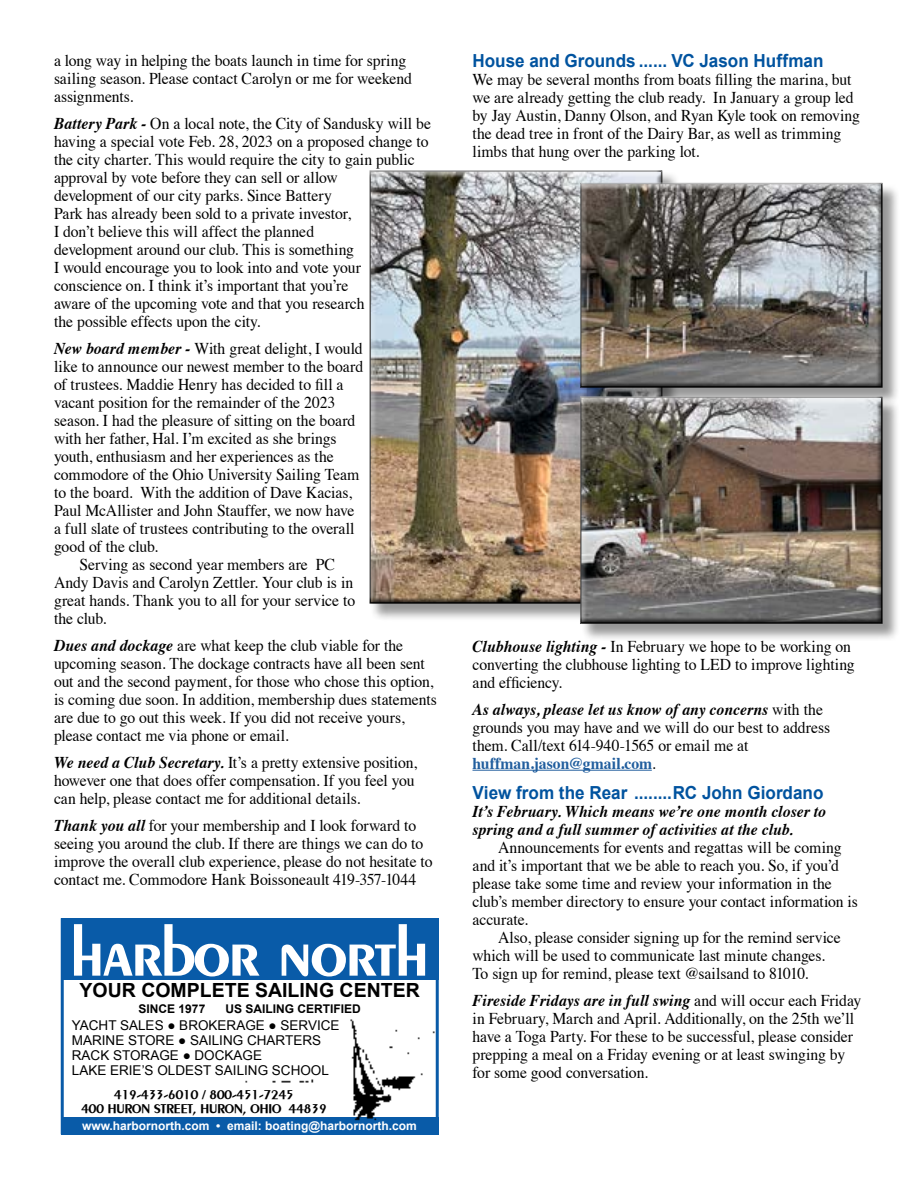
<style>
.page{position:relative;width:918px;height:1188px;background:#fff}
.page>*{position:absolute;margin:0;border:0;box-sizing:border-box;transform-origin:0 0}
.t1{font:700 72px "Pare";color:#fff}
.t2{font:700 19.5px "Arial";color:#000}
.t3{font:700 18px "Arial";color:#00539f;scale:.95 1}
.t4{font:16.5px/18px "Times";letter-spacing:-.005em;color:#000;scale:.95 1}
.t5{font:italic 700 16.5px/18px "Times";letter-spacing:.005em;color:#000;scale:.95 1}
.t6{font:13.5px/15px "Arial";color:#000}
.t7{font:700 13.5px/13.5px "Pare";color:#000;text-align:center}
.t8{font:700 12px "Arial";color:#fff}
.t9{font:700 12px "Arial";color:#000}
.s1{font-weight:700;font-style:italic}
.s2{font-weight:700;color:#215e9e}
</style>
<div class="page">
<hr style="left:472px;top:770px;width:180px;height:1px;background:#215e9e">
<div style="left:61px;top:1117px;width:377px;height:17px;background:#095ba8"></div>
<img style="left:245px;top:1018px;width:194px;height:104px">
<div style="left:61px;top:918px;width:378px;height:62px;background:#095ba8"></div>
<div style="left:371px;top:172px;width:309px;height:450px;background:#000;opacity:.41"></div>
<div style="left:365px;top:166px;width:305px;height:438px;background:#000;opacity:.75"></div>
<div style="left:582px;top:184px;width:318px;height:221px;background:#000;opacity:.41"></div>
<div style="left:573px;top:175px;width:316px;height:214px;background:#fff;opacity:.75"></div>
<div style="left:576px;top:178px;width:314px;height:211px;background:#000;opacity:.75"></div>
<div style="left:582px;top:398px;width:318px;height:243px;background:#000;opacity:.41"></div>
<div style="left:573px;top:389px;width:316px;height:235px;background:#fff;opacity:.75"></div>
<div style="left:576px;top:392px;width:314px;height:232px;background:#000;opacity:.75"></div>
<p class="t4" style="left:54px;top:50px;width:378px">a long way in helping the boats launch in time for spring sailing season. Please contact Carolyn or me for weekend assignments.</p>
<p class="t4" style="left:54px;top:113px;width:399px"><span class="s1">Battery Park -</span> On a local note, the City of Sandusky will be having a special vote Feb. 28, 2023 on a proposed change to the city charter. This would require the city to gain public approval by vote before they can sell or allow<br>development of our city parks. Since Battery<br>Park has already been sold to a private investor,<br>I don’t believe this will affect the planned<br>development around our club. This is something<br>I would encourage you to look into and vote your conscience on. I think it’s important that you’re<br>aware of the upcoming vote and that you research<br>the possible effects upon the city.</p>
<p class="t4" style="left:54px;top:338px;width:326px"><span class="s1">New board member -</span> With great delight, I would</p>
<p class="t4" style="left:54px;top:356px;width:327px">like to announce our newest member to the board</p>
<p class="t4" style="left:54px;top:374px;width:306px">of trustees. Maddie Henry has decided to fill a</p>
<p class="t4" style="left:54px;top:392px;width:298px">vacant position for the remainder of the 2023</p>
<p class="t4" style="left:54px;top:410px;width:319px">season. I had the pleasure of sitting on the board</p>
<p class="t4" style="left:54px;top:428px;width:299px">with her father, Hal. I’m excited as she brings</p>
<p class="t4" style="left:54px;top:446px;width:296px">youth, enthusiasm and her experiences as the</p>
<p class="t4" style="left:54px;top:464px;width:323px">commodore of the Ohio University Sailing Team</p>
<p class="t4" style="left:54px;top:482px;width:315px">to the board. With the addition of Dave Kacias,</p>
<p class="t4" style="left:54px;top:500px;width:318px">Paul McAllister and John Stauffer, we now have</p>
<p class="t4" style="left:54px;top:518px;width:318px">a full slate of trustees contributing to the overall</p>
<p class="t4" style="left:54px;top:536px;width:111px">good of the club.</p>
<p class="t4" style="left:80px;top:554px;width:271px">Serving as second year members are PC</p>
<p class="t4" style="left:54px;top:572px;width:317px">Andy Davis and Carolyn Zettler. Your club is in</p>
<p class="t4" style="left:54px;top:590px;width:319px">great hands. Thank you to all for your service to</p>
<p class="t4" style="left:54px;top:608px;width:57px">the club.</p>
<p class="t4" style="left:54px;top:635px;width:405px"><span class="s1">Dues and dockage</span> are what keep the club viable for the upcoming season. The dockage contracts have all been sent out and the second payment, for those who chose this option, is coming due soon. In addition, membership dues statements are due to go out this week. If you did not receive yours, please contact me via phone or email.</p>
<p class="t4" style="left:54px;top:752px;width:384px"><span class="s1">We need a Club Secretary.</span> It’s a pretty extensive position, however one that does offer compensation. If you feel you can help, please contact me for additional details.</p>
<p class="t4" style="left:54px;top:815px;width:400px"><span class="s1">Thank you all</span> for your membership and I look forward to seeing you around the club. If there are things we can do to improve the overall club experience, please do not hesitate to contact me. Commodore Hank Boissoneault 419-357-1044</p>
<h1 class="t1" style="left:71px;top:909px;width:360px">harbor north</h1>
<p class="t2" style="left:80px;top:977px;width:342px">YOUR COMPLETE SAILING CENTER</p>
<p class="t9" style="left:139px;top:1001px;width:68px">SINCE 1977</p>
<p class="t9" style="left:225px;top:1001px;width:137px">US SAILING CERTIFIED</p>
<p class="t6" style="left:72px;top:1018px;width:269px">YACHT SALES ● BROKERAGE ● SERVICE<br>MARINE STORE ● SAILING CHARTERS<br>RACK STORAGE ● DOCKAGE<br>LAKE ERIE’S OLDEST SAILING SCHOOL</p>
<p class="t7" style="left:81px;top:1088px;width:247px">419-433-6010 / 800-451-7245<br>400 HURON STREET, HURON, OHIO 44839</p>
<p class="t8" style="left:82px;top:1118px;width:336px">www.harbornorth.com • email: boating@harbornorth.com</p>
<p class="t3" style="left:472px;top:49px;width:371px">House and Grounds ...... VC Jason Huffman</p>
<p class="t4" style="left:472px;top:69px;width:409px">We may be several months from boats filling the marina, but we are already getting the club ready. In January a group led by Jay Austin, Danny Olson, and Ryan Kyle took on removing the dead tree in front of the Dairy Bar, as well as trimming limbs that hung over the parking lot.</p>
<p class="t4" style="left:472px;top:636px;width:404px"><span class="s1">Clubhouse lighting -</span> In February we hope to be working on converting the clubhouse lighting to LED to improve lighting and efficiency.</p>
<p class="t4" style="left:472px;top:699px;width:378px"><span class="s1">As always, please let us know of any concerns</span> with the grounds you may have and we will do our best to address them. Call/text 614-940-1565 or email me at <span class="s2">huffman.jason@gmail.com</span>.</p>
<p class="t3" style="left:472px;top:781px;width:371px">View from the Rear ........RC John Giordano</p>
<p class="t5" style="left:472px;top:801px;width:374px">It’s February. Which means we’re one month closer to spring and a full summer of activities at the club.</p>
<p class="t4" style="left:472px;top:837px;width:407px;text-indent:26px">Announcements for events and regattas will be coming and it’s important that we be able to reach you. So, if you’d please take some time and review your information in the club’s member directory to ensure your contact information is accurate.</p>
<p class="t4" style="left:472px;top:927px;width:389px;text-indent:26px">Also, please consider signing up for the remind service which will be used to communicate last minute changes.<br>To sign up for remind, please text @sailsand to 81010.</p>
<p class="t4" style="left:472px;top:990px;width:411px"><span class="s1">Fireside Fridays are in full swing</span> and will occur each Friday in February, March and April. Additionally, on the 25th we’ll have a Toga Party. For these to be successful, please consider prepping a meal on a Friday evening or at least swinging by for some good conversation.</p>
</div>
